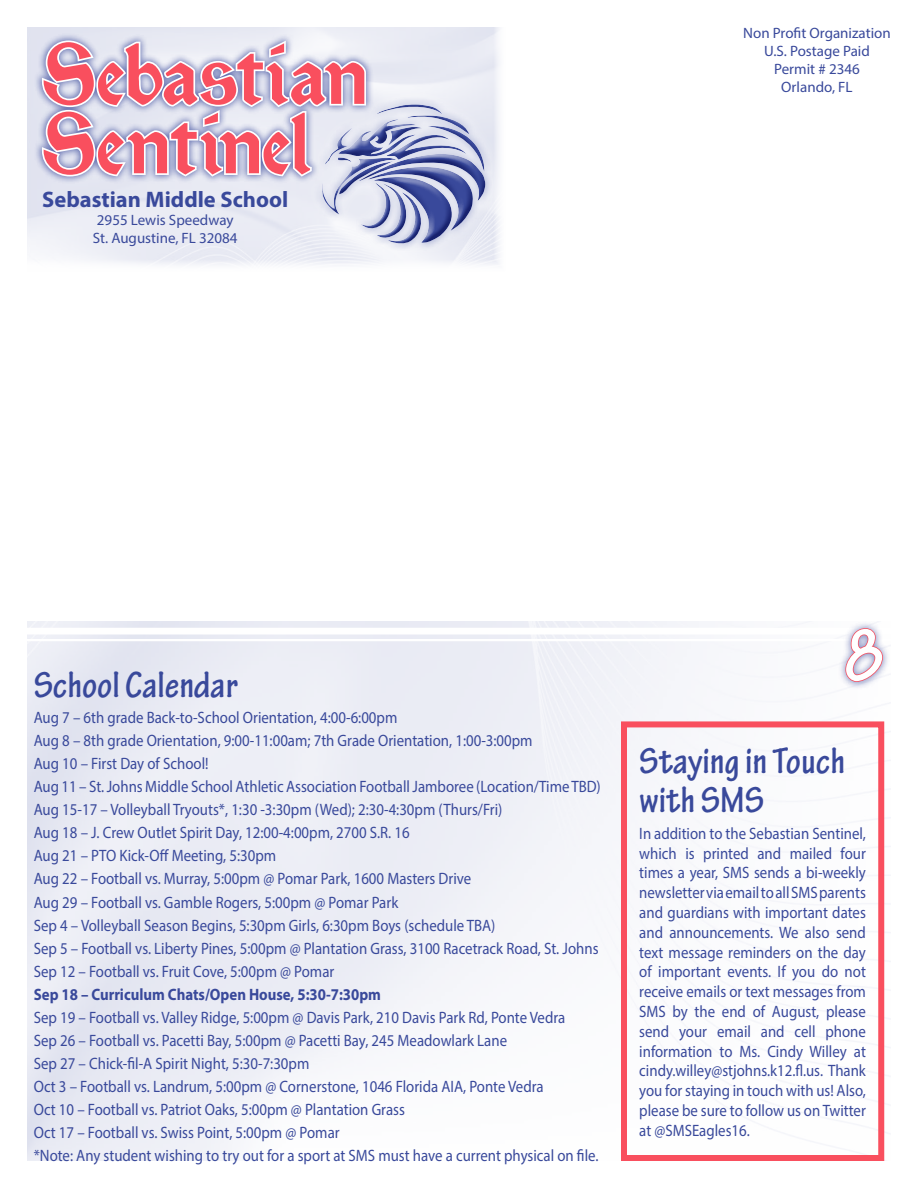
<style>
.page{position:relative;width:918px;height:1188px;background:#fff}
.page>*{position:absolute;margin:0;border:0;box-sizing:border-box;transform-origin:0 0}
.t1{font:700 condensed 77.25px "Tekton Pro";color:#fff}
.t2{font:700 condensed 39px/39px "Tekton Pro";color:#39499b}
.t3{font:700 22.5px "Myriad Pro";color:#39499b}
.t4{font:16.5px/23.1px "Myriad Pro";color:#39499b;scale:.9 1}
.t5{font:700 16.5px "Myriad Pro";color:#39499b;scale:.9 1}
.t6{font:15px/18px "Myriad Pro";color:#39499b}
</style>
<div class="page">
<div style="left:304px;top:86px;width:199px;height:175px;background:#fff;opacity:.75"></div>
<div style="left:838px;top:620px;width:53px;height:70px;background:#39499b;opacity:.75"></div>
<svg style="left:845px;top:627px;width:39px;height:56px;background:#c9afc7"></svg>
<div style="left:34px;top:32px;width:340px;height:153px;background:#39499b;opacity:.75"></div>
<svg style="left:42px;top:41px;width:443px;height:202px;background:#d5bed0"></svg>
<div style="left:621px;top:721px;width:263px;height:440px;border:6px solid #f94f5e"></div>
<h3 class="t3" style="left:42px;top:185px;width:247px">Sebastian Middle School</h3>
<p class="t6" style="left:93px;top:211px;width:146px">2955 Lewis Speedway<br>St. Augustine, FL 32084</p>
<p class="t6" style="left:743px;top:24px;width:149px;text-align:center">Non Profit Organization<br>U.S. Postage Paid<br>Permit # 2346<br>Orlando, FL</p>
<h2 class="t2" style="left:34px;top:666px;width:205px">School Calendar</h2>
<p class="t4" style="left:34px;top:706px;width:632px">Aug 7 – 6th grade Back-to-School Orientation, 4:00-6:00pm<br>Aug 8 – 8th grade Orientation, 9:00-11:00am; 7th Grade Orientation, 1:00-3:00pm<br>Aug 10 – First Day of School!<br>Aug 11 – St. Johns Middle School Athletic Association Football Jamboree (Location/Time TBD)<br>Aug 15-17 – Volleyball Tryouts*, 1:30 -3:30pm (Wed); 2:30-4:30pm (Thurs/Fri)<br>Aug 18 – J. Crew Outlet Spirit Day, 12:00-4:00pm, 2700 S.R. 16<br>Aug 21 – PTO Kick-Off Meeting, 5:30pm<br>Aug 22 – Football vs. Murray, 5:00pm @ Pomar Park, 1600 Masters Drive<br>Aug 29 – Football vs. Gamble Rogers, 5:00pm @ Pomar Park<br>Sep 4 – Volleyball Season Begins, 5:30pm Girls, 6:30pm Boys (schedule TBA)<br>Sep 5 – Football vs. Liberty Pines, 5:00pm @ Plantation Grass, 3100 Racetrack Road, St. Johns Sep 12 – Football vs. Fruit Cove, 5:00pm @ Pomar</p>
<p class="t5" style="left:34px;top:983px;width:387px">Sep 18 – Curriculum Chats/Open House, 5:30-7:30pm</p>
<p class="t4" style="left:34px;top:1005px;width:629px">Sep 19 – Football vs. Valley Ridge, 5:00pm @ Davis Park, 210 Davis Park Rd, Ponte Vedra<br>Sep 26 – Football vs. Pacetti Bay, 5:00pm @ Pacetti Bay, 245 Meadowlark Lane<br>Sep 27 – Chick-fil-A Spirit Night, 5:30-7:30pm<br>Oct 3 – Football vs. Landrum, 5:00pm @ Cornerstone, 1046 Florida AIA, Ponte Vedra<br>Oct 10 – Football vs. Patriot Oaks, 5:00pm @ Plantation Grass<br>Oct 17 – Football vs. Swiss Point, 5:00pm @ Pomar<br>*Note: Any student wishing to try out for a sport at SMS must have a current physical on file.</p>
<h1 class="t1" style="left:844px;top:611px;width:42px">8</h1>
<h2 class="t2" style="left:639px;top:742px;width:207px">Staying in Touch with SMS</h2>
<p class="t4" style="left:639px;top:823px;width:253px;line-height:19.8px;text-align:justify">In addition to the Sebastian Sentinel, which is printed and mailed four times a year, SMS sends a bi-weekly newsletter via email to all SMS parents and guardians with important dates and announcements. We also send text message reminders on the day of important events. If you do not receive emails or text messages from SMS by the end of August, please send your email and cell phone information to Ms. Cindy Willey at cindy.willey@stjohns.k12.fl.us. Thank you for staying in touch with us! Also, please be sure to follow us on Twitter at @SMSEagles16.</p>
</div>
